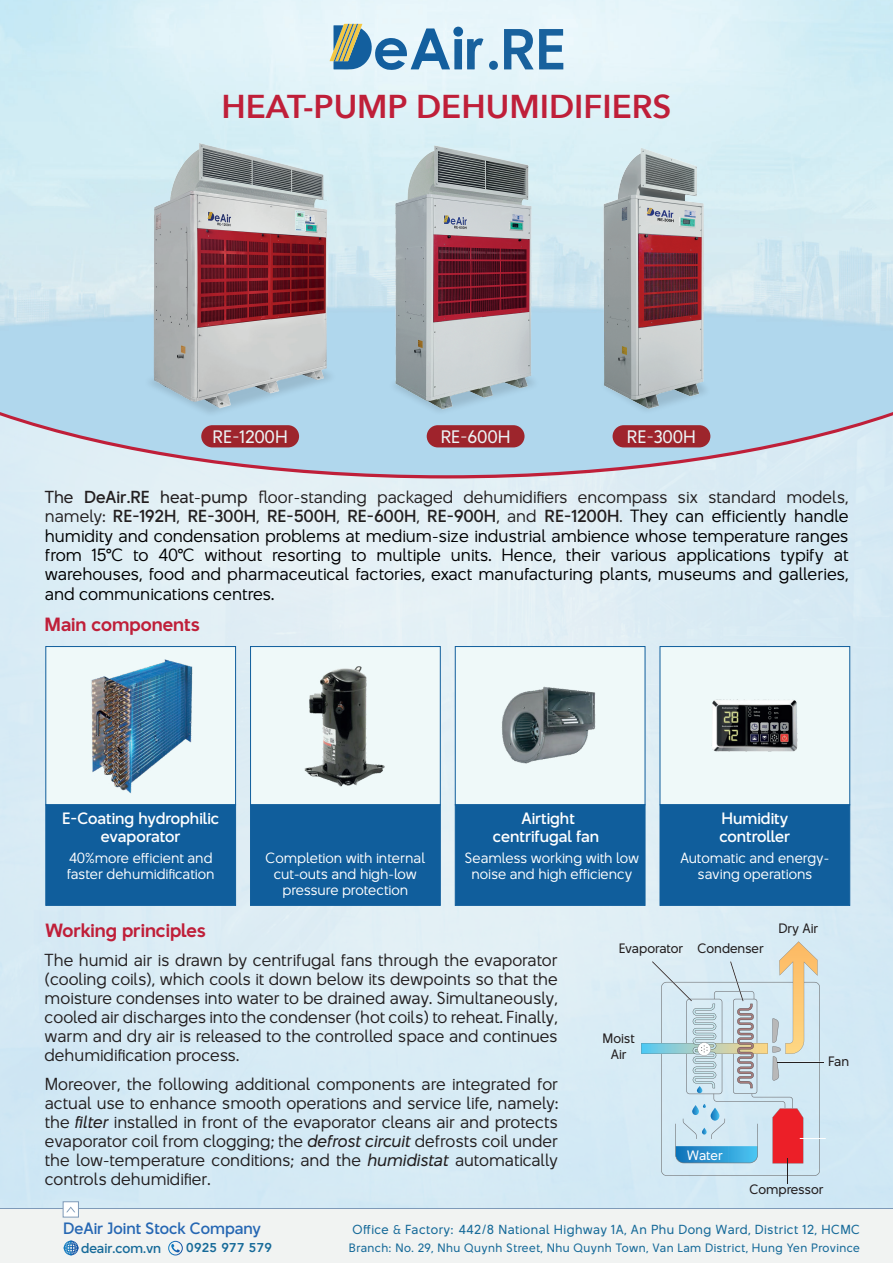
<style>
.page{position:relative;width:893px;height:1263px;background:#fff}
.page>*{position:absolute;margin:0;border:0;box-sizing:border-box;transform-origin:0 0}
.t1{font:600 33px "Avenir Next";color:#bf1f39}
.t2{font:17.55px "BT Beau Sans Bold";color:#bf1f39}
.t3{font:16.5px "BT Beau Sans Regular";color:#ebf4f6}
.t4{font:16.2px/19.5px "BT Beau Sans Light";color:#000001;text-align:justify}
.t5{font:15.9px/19px "BT Beau Sans Light";color:#231f20;text-align:justify}
.t6{font:15.9px "BT Beau Sans Medium";color:#231f20}
.t7{font:15px/18px "BT Beau Sans Medium";color:#fff;text-align:center}
.t8{font:15px "BT Beau Sans Medium";color:#2667b3}
.t9{font:13.5px/16.2px "BT Beau Sans Light";color:#fff;text-align:center}
.t10{font:12.75px "BT Beau Sans Medium";color:#166a99}
.t11{font:800 12.75px "Avenir";letter-spacing:.02em;color:#166a99}
.t12{font:12.45px/15.5px "BT Beau Sans Regular";letter-spacing:-.005em;color:#231f20;text-align:center}
.t13{font:12.45px "BT Beau Sans Regular";letter-spacing:-.005em;color:#fff}
.t14{font:12px "BT Beau Sans Regular";letter-spacing:.04em;color:#166a99}
.t15{font:11.1px "BT Beau Sans Regular";letter-spacing:.04em;color:#166a99}
.s1{font-family:"BT Beau Sans Regular"}
.s2{font-family:"BT Beau Sans Medium"}
.s3{font-family:"BT Beau Sans Light"}
.s4{font-family:"BT Beau Sans Light";font-size:16.2px;color:#000001}
.s5{font-family:"BT Beau Sans Italic"}
</style>
<div class="page">
<img style="left:0;top:478px;width:893px;height:730px">
<div style="left:0;top:1209px;width:893px;height:54px;background:#f1f3f2"></div>
<div style="left:63px;top:1201px;width:16px;height:16px;background:#fff;border:1px solid #7e9ab8"></div>
<svg style="left:66px;top:1206px;width:9px;height:6px"></svg>
<svg style="left:171px;top:1244px;width:9px;height:8px"></svg>
<div style="left:168px;top:1241px;width:15px;height:14px;border:1px solid #fff;border-radius:50%"></div>
<div style="left:64px;top:1241px;width:14px;height:14px;border:1px solid #fff;border-radius:50%"></div>
<div style="left:64px;top:1244px;width:14px;height:8px;border:1px solid #fff;border-radius:50%"></div>
<div style="left:67px;top:1241px;width:8px;height:14px;border:1px solid #fff;border-radius:50%"></div>
<div style="left:64px;top:1246px;width:14px;height:3px;border:1px solid #fff;border-radius:50%"></div>
<div style="left:70px;top:1241px;width:3px;height:14px;border:1px solid #fff;border-radius:50%"></div>
<img style="left:0;top:0;width:893px;height:475px">
<svg style="left:330px;top:24px;width:153px;height:46px;background:#91b4c7"></svg>
<svg style="left:489px;top:61px;width:9px;height:9px"></svg>
<svg style="left:504px;top:29px;width:59px;height:40px;background:#71a1c5"></svg>
<hr style="left:777px;top:1062px;width:47px;height:1px;background:#231f20">
<svg style="left:641px;top:941px;width:179px;height:243px;background:#cbd7de"></svg>
<div style="left:45px;top:646px;width:191px;height:159px;background:#eff9f9;border:1px solid #105e9c"></div>
<div style="left:45px;top:804px;width:191px;height:102px;background:#105e9c;border:1px solid #105e9c"></div>
<img style="left:91px;top:659px;width:102px;height:134px">
<div style="left:250px;top:646px;width:191px;height:159px;background:#eff9f9;border:1px solid #105e9c"></div>
<div style="left:250px;top:804px;width:191px;height:102px;background:#105e9c;border:1px solid #105e9c"></div>
<img style="left:305px;top:666px;width:80px;height:120px">
<div style="left:455px;top:646px;width:190px;height:159px;background:#eff9f9;border:1px solid #105e9c"></div>
<div style="left:455px;top:804px;width:190px;height:102px;background:#105e9c;border:1px solid #105e9c"></div>
<img style="left:501px;top:686px;width:95px;height:78px">
<div style="left:660px;top:646px;width:190px;height:159px;background:#eff9f9;border:1px solid #105e9c"></div>
<div style="left:660px;top:804px;width:190px;height:102px;background:#105e9c;border:1px solid #105e9c"></div>
<img style="left:711px;top:699px;width:87px;height:53px">
<img style="left:589px;top:304px;width:171px;height:160px">
<div style="left:387px;top:297px;width:202px;height:167px;background:#b0d7ed"></div>
<div style="left:427px;top:425px;width:98px;height:22px;background:#9e242c;border-radius:11px"></div>
<div style="left:613px;top:425px;width:97px;height:22px;background:#9e242c;border-radius:11px"></div>
<img style="left:94px;top:416px;width:293px;height:50px">
<img style="left:83px;top:135px;width:267px;height:281px">
<img style="left:350px;top:131px;width:217px;height:289px">
<img style="left:582px;top:136px;width:143px;height:284px">
<h1 class="t1" style="left:221px;top:78px;width:452px">HEAT-PUMP DEHUMIDIFIERS</h1>
<p class="t3" style="left:213px;top:424px;width:77px">RE-1200H</p>
<p class="t3" style="left:441px;top:424px;width:71px">RE-600H</p>
<p class="t3" style="left:627px;top:424px;width:71px">RE-300H</p>
<p class="t5" style="left:45px;top:487px;width:805px"><span class="s1">The</span> <span class="s2">DeAir.RE</span> <span class="s1">heat-pump</span> floor-standing packaged dehumidifiers encompass six standard models,</p>
<p class="t6" style="left:45px;top:504px;width:805px"><span class="s3">namely:</span> RE-192H<span class="s3">,</span> RE-300H<span class="s3">,</span> RE-500H<span class="s3">,</span> RE-600H<span class="s3">,</span> RE-900H<span class="s3">, and</span> RE-1200H<span class="s3">.</span> <span class="s4">They can efficiently handle</span></p>
<p class="t4" style="left:45px;top:526px;width:805px">humidity and condensation problems at medium-size industrial ambience whose temperature ranges from 15°C to 40°C without resorting to multiple units. Hence, their various applications typify at warehouses, food and pharmaceutical factories, exact manufacturing plants, museums and galleries, and communications centres.</p>
<p class="t2" style="left:45px;top:611px;width:157px">Main components</p>
<p class="t7" style="left:62px;top:810px;width:159px">E-Coating hydrophilic evaporator</p>
<p class="t7" style="left:493px;top:810px;width:108px">Airtight centrifugal fan</p>
<p class="t7" style="left:719px;top:810px;width:73px;text-align:left">Humidity controller</p>
<p class="t9" style="left:67px;top:850px;width:149px;text-align:left">40%more efficient and faster dehumidification</p>
<p class="t9" style="left:266px;top:850px;width:161px">Completion with internal cut-outs and high-low pressure protection</p>
<p class="t9" style="left:465px;top:850px;width:176px">Seamless working with low noise and high efficiency</p>
<p class="t9" style="left:680px;top:850px;width:150px">Automatic and energy&shy;saving operations</p>
<p class="t2" style="left:45px;top:917px;width:162px">Working principles</p>
<p class="t12" style="left:778px;top:920px;width:41px">Dry Air</p>
<p class="t5" style="left:45px;top:950px;width:515px">The humid air is drawn by centrifugal fans through the evaporator (cooling coils), which cools it down below its dewpoints so that the moisture condenses into water to be drained away. Simultaneously, cooled air discharges into the condenser (hot coils) to reheat. Finally, warm and dry air is released to the controlled space and continues dehumidification process.</p>
<p class="t5" style="left:45px;top:1074px;width:515px">Moreover, the following additional components are integrated for actual use to enhance smooth operations and service life, namely: the <span class="s5">filter</span> installed in front of the evaporator cleans air and protects evaporator coil from clogging; the <span class="s5">defrost circuit</span> defrosts coil under the low-temperature conditions; and the <span class="s5">humidistat</span> automatically controls dehumidifier.</p>
<p class="t12" style="left:619px;top:941px;width:147px">Evaporator Condenser</p>
<p class="t12" style="left:603px;top:1031px;width:34px">Moist<br>Air</p>
<p class="t13" style="left:687px;top:1146px;width:37px">Water</p>
<p class="t12" style="left:828px;top:1054px;width:23px">Fan</p>
<p class="t12" style="left:749px;top:1182px;width:76px">Compressor</p>
<p class="t8" style="left:63px;top:1217px;width:199px">DeAir Joint Stock Company</p>
<p class="t14" style="left:353px;top:1220px;width:509px">Office &amp; Factory: 442/8 National Highway 1A, An Phu Dong Ward, District 12, HCMC</p>
<p class="t10" style="left:81px;top:1238px;width:82px">deair.com.vn</p>
<p class="t11" style="left:186px;top:1238px;width:87px">0925 977 579</p>
<p class="t15" style="left:349px;top:1239px;width:513px">Branch: No. 29, Nhu Quynh Street, Nhu Quynh Town, Van Lam District, Hung Yen Province</p>
</div>
